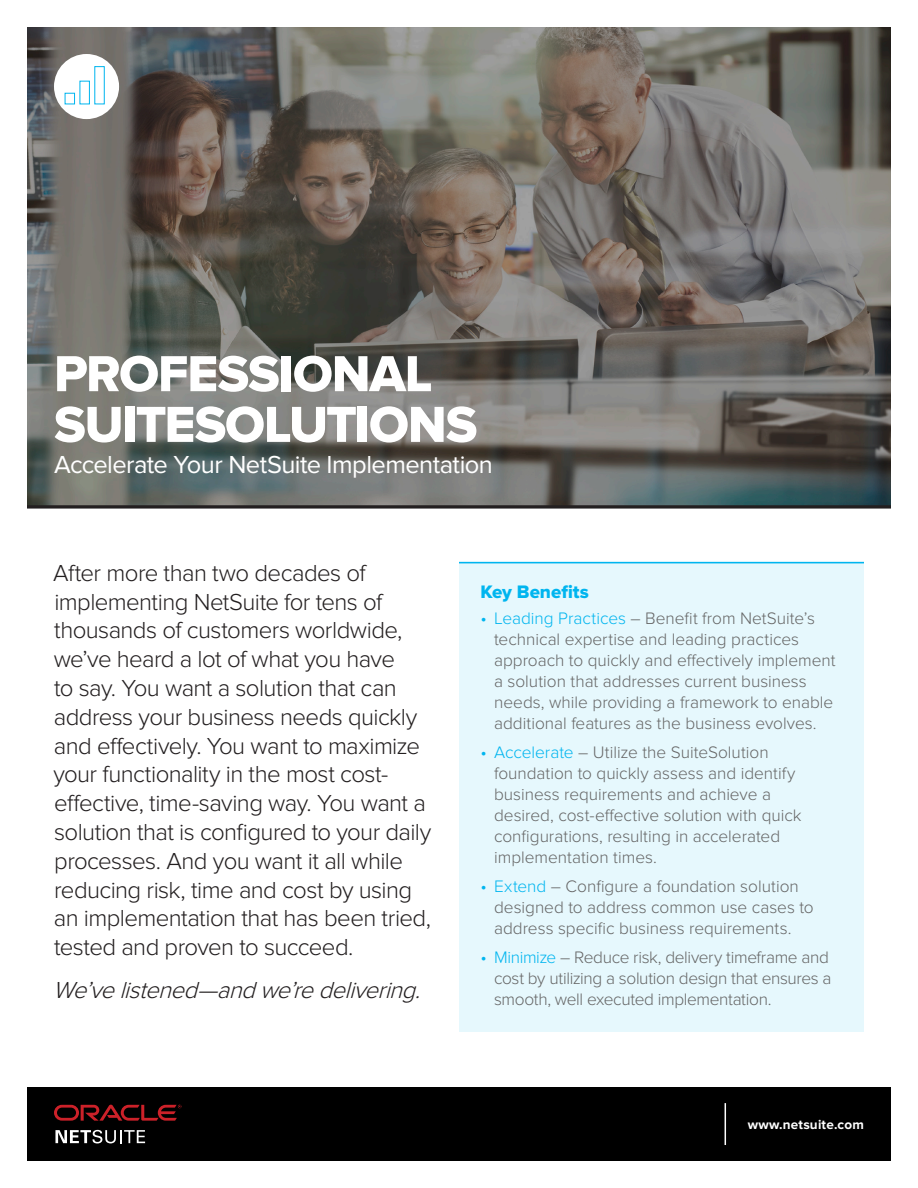
<style>
.page{position:relative;width:918px;height:1188px;background:#fff}
.page>*{position:absolute;margin:0;border:0;box-sizing:border-box;transform-origin:0 0}
.H1-sub_2016{font:52.5px "Proxima Nova Extrabld";letter-spacing:-.025em;color:#fff}
.H1-sub_2016-2{font:25.5px "Proxima Nova";letter-spacing:-.025em;color:#fff}
.intro_body_2016{font:300 24px/28.8px "Proxima Nova";letter-spacing:-.025em;color:#231f20}
.intro_body_2016-2{font:italic 300 24px "Proxima Nova";color:#231f20}
.H3_sidebar_blue_head{font:18.75px "Proxima Nova Extrabld";color:#00b5ef}
.t1{font:300 17.25px/21px "Proxima Nova";color:#666}
.t2{font:300 17.25px/21px "Proxima Nova";letter-spacing:-.02em;color:#666}
.t3{font:700 13.5px "Proxima Nova";letter-spacing:.015em;color:#fff}
.s1{font-size:18px;color:#00b5ef}
.s2{color:#00b5ef}
</style>
<div class="page">
<div style="left:27px;top:1087px;width:864px;height:74px;background:#000"></div>
<hr style="left:725px;top:1103px;width:1px;height:42px;background:#fff">
<svg style="left:54px;top:1105px;width:127px;height:16px"></svg>
<svg style="left:55px;top:1130px;width:90px;height:13px"></svg>
<svg style="left:27px;top:27px;width:864px;height:478px;background:#6c6a64"></svg>
<hr style="left:27px;top:505px;width:864px;height:3px;background:#231f20">
<div style="left:459px;top:562px;width:405px;height:470px;background:#e6f8fd"></div>
<hr style="left:459px;top:562px;width:405px;height:1px;background:#00b5ef">
<div style="left:54px;top:54px;width:65px;height:65px;background:#fff;border-radius:50%"></div>
<div style="left:65px;top:93px;width:10px;height:11px;border:1px solid #00b5ef"></div>
<div style="left:79px;top:81px;width:11px;height:23px;border:1px solid #00b5ef"></div>
<div style="left:94px;top:66px;width:11px;height:38px;border:1px solid #00b5ef"></div>
<p class="H1-sub_2016" style="left:54px;top:343px;width:380px">PROFESSIONAL</p>
<p class="H1-sub_2016" style="left:54px;top:394px;width:425px">SUITESOLUTIONS</p>
<p class="H1-sub_2016-2" style="left:54px;top:450px;width:440px">Accelerate Your NetSuite Implementation</p>
<p class="intro_body_2016" style="left:53px;top:559px;width:380px">After more than two decades of implementing NetSuite for tens of thousands of customers worldwide, we’ve heard a lot of what you have<br>to say. You want a solution that can address your business needs quickly and effectively. You want to maximize your functionality in the most cost&shy;effective, time-saving way. You want a solution that is configured to your daily processes. And you want it all while reducing risk, time and cost by using an implementation that has been tried, tested and proven to succeed.</p>
<p class="intro_body_2016-2" style="left:53px;top:976px;width:376px">We’velistened—andwe’redelivering.</p>
<p class="H3_sidebar_blue_head" style="left:481px;top:581px;width:110px">Key Benefits</p>
<p class="t1" style="left:494px;top:608px;width:343px;text-indent:-14px"><span class="s1">•</span> <span class="s2">Leading Practices</span> – Benefit from NetSuite’s technical expertise and leading practices approach to quickly and effectively implement a solution that addresses current business needs, while providing a framework to enable additional features as the business evolves.</p>
<p class="t1" style="left:494px;top:742px;width:309px;text-indent:-14px"><span class="s1">•</span> <span class="s2">Accelerate</span> – Utilize the SuiteSolution foundation to quickly assess and identify business requirements and achieve a desired, cost-effective solution with quick configurations, resulting in accelerated implementation times.</p>
<p class="t1" style="left:494px;top:876px;width:321px;text-indent:-14px"><span class="s1">•</span> <span class="s2">Extend</span> – Configure a foundation solution designed to address common use cases to address specific business requirements.</p>
<p class="t2" style="left:494px;top:947px;width:339px;text-indent:-14px"><span class="s1">•</span> <span class="s2">Minimize</span> – Reduce risk, delivery timeframe and cost by utilizing a solution design that ensures a smooth, well executed implementation.</p>
<p class="t3" style="left:748px;top:1117px;width:118px">www.netsuite.com</p>
</div>
